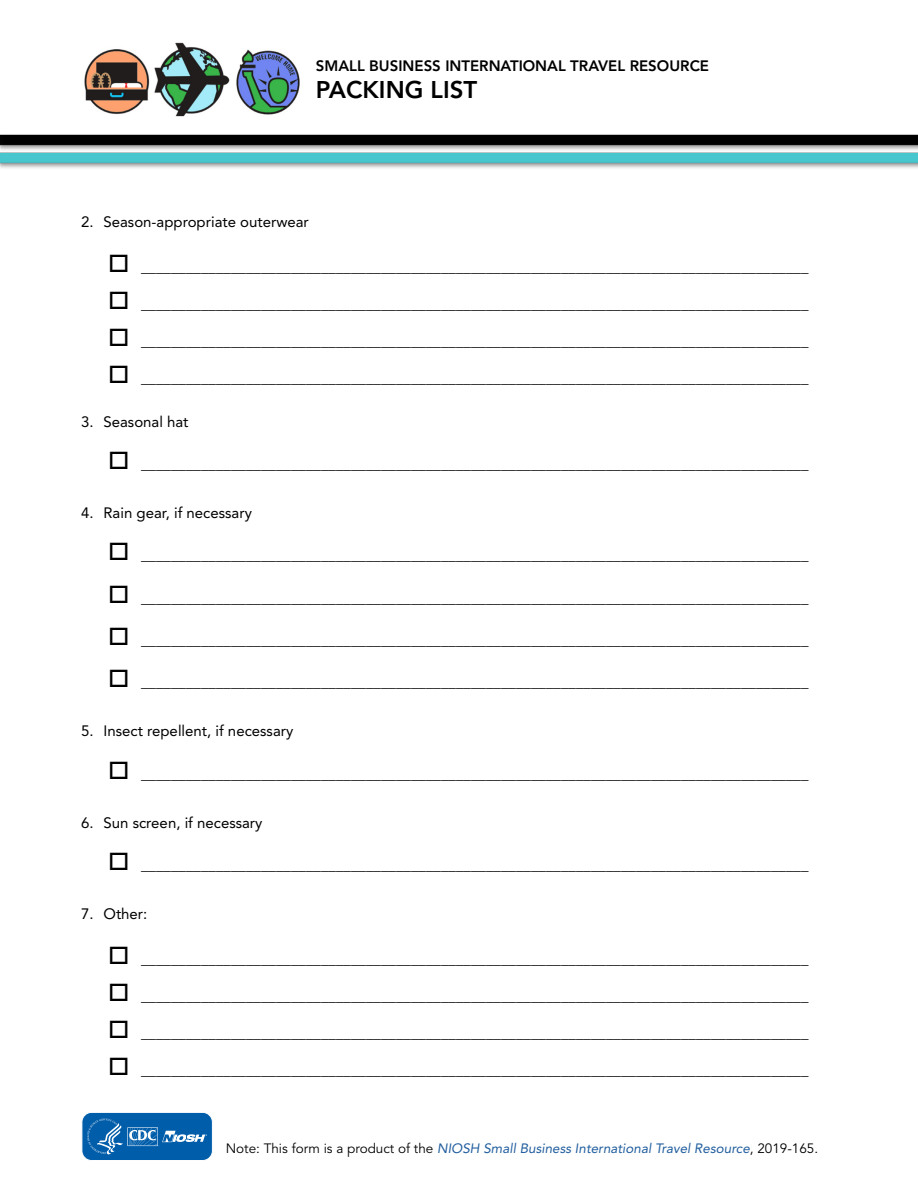
<style>
.page{position:relative;width:918px;height:1188px;background:#fff}
.page>*{position:absolute;margin:0;border:0;box-sizing:border-box;transform-origin:0 0}
.t1{font:800 24px "Avenir";color:#000}
.t2{font:15px "Avenir";color:#000}
.t3{font:800 15px "Avenir";color:#000}
.t4{font:italic 13.5px "Avenir";color:#215e9e}
.s1{font-style:normal;color:#000}
</style>
<div class="page">
<img style="left:0;top:134px;width:918px;height:34px">
<img style="left:84px;top:42px;width:216px;height:74px">
<svg style="left:81px;top:1112px;width:132px;height:49px;background:#2a77b7"></svg>
<p class="t3" style="left:316px;top:57px;width:395px">SMALL BUSINESS INTERNATIONAL TRAVEL RESOURCE</p>
<h1 class="t1" style="left:316px;top:75px;width:163px">PACKING LIST</h1>
<p class="t2" style="left:81px;top:213px;width:229px">2. Season-appropriate outerwear</p>
<p class="t2" style="left:141px;top:258px;width:669px">_________________________________________________________________________________________</p>
<p class="t2" style="left:141px;top:295px;width:669px">_________________________________________________________________________________________</p>
<p class="t2" style="left:141px;top:332px;width:669px">_________________________________________________________________________________________</p>
<p class="t2" style="left:141px;top:369px;width:669px">_________________________________________________________________________________________</p>
<p class="t2" style="left:81px;top:413px;width:109px">3. Seasonal hat</p>
<p class="t2" style="left:141px;top:455px;width:669px">_________________________________________________________________________________________</p>
<p class="t2" style="left:81px;top:504px;width:172px">4. Rain gear, if necessary</p>
<p class="t2" style="left:141px;top:546px;width:669px">_________________________________________________________________________________________</p>
<p class="t2" style="left:141px;top:589px;width:669px">_________________________________________________________________________________________</p>
<p class="t2" style="left:141px;top:631px;width:669px">_________________________________________________________________________________________</p>
<p class="t2" style="left:141px;top:673px;width:669px">_________________________________________________________________________________________</p>
<p class="t2" style="left:81px;top:722px;width:214px">5. Insect repellent, if necessary</p>
<p class="t2" style="left:141px;top:765px;width:669px">_________________________________________________________________________________________</p>
<p class="t2" style="left:81px;top:814px;width:183px">6. Sun screen, if necessary</p>
<p class="t2" style="left:141px;top:856px;width:669px">_________________________________________________________________________________________</p>
<p class="t2" style="left:81px;top:905px;width:68px">7. Other:</p>
<p class="t2" style="left:141px;top:950px;width:669px">_________________________________________________________________________________________</p>
<p class="t2" style="left:141px;top:987px;width:669px">_________________________________________________________________________________________</p>
<p class="t2" style="left:141px;top:1024px;width:669px">_________________________________________________________________________________________</p>
<p class="t2" style="left:141px;top:1061px;width:669px">_________________________________________________________________________________________</p>
<p class="t4" style="left:226px;top:1141px;width:594px"><span class="s1">Note: This form is a product of the</span> NIOSH Small Business International Travel Resource<span class="s1">, 2019-165.</span></p>
</div>
